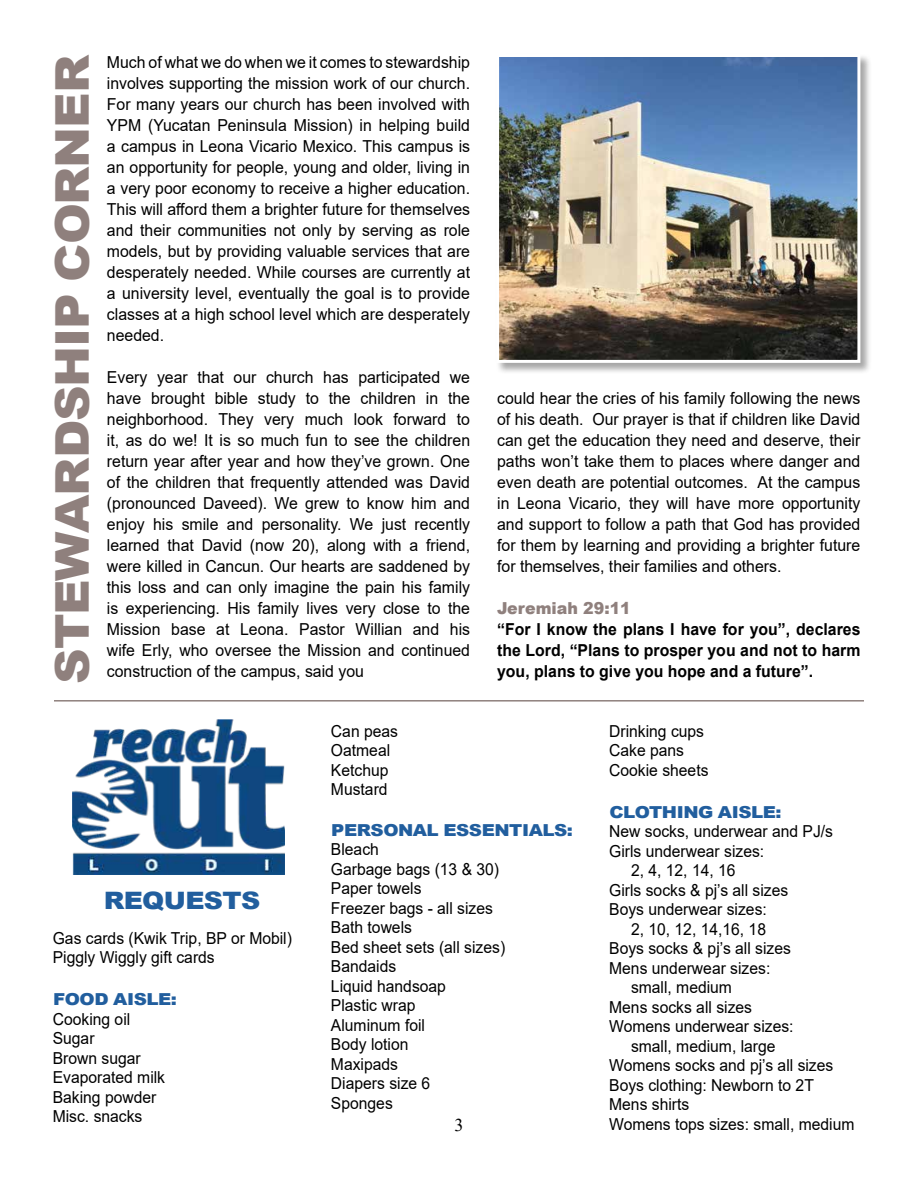
<style>
.page{position:relative;width:918px;height:1188px;background:#fff}
.page>*{position:absolute;margin:0;border:0;box-sizing:border-box;transform-origin:0 0}
.t1{font:900 46.5px "Arial";letter-spacing:-.025em;color:#8f807d;scale:1.06 1}
.t2{font:900 24px "Arial";letter-spacing:-.025em;color:#215e9e;scale:1.11 1}
.t3{font:18px "Times New Roman";color:#000}
.t4{font:16.5px/21px "Arial";color:#000;text-align:justify;scale:.96 1}
.t5{font:16.5px/19.5px "Arial";color:#000;scale:.95 1}
.t6{font:700 16.5px/21px "Arial";color:#000;scale:.96 1}
.t7{font:900 16.5px "Arial";letter-spacing:-.025em;color:#215e9e;scale:1.11 1}
.t8{font:900 16.5px "Arial";color:#8f807d;scale:.96 1}
</style>
<div class="page">
<img style="left:72px;top:719px;width:213px;height:156px">
<div style="left:495px;top:53px;width:377px;height:321px;background:#000;opacity:.35"></div>
<img style="left:500px;top:58px;width:356px;height:301px">
<div style="left:496px;top:54px;width:364px;height:309px;border:3px solid #fff"></div>
<hr style="left:54px;top:700px;width:810px;height:2px;background:#8f807d">
<h1 class="t1" style="left:38px;top:684px;width:595px;rotate:-90deg">STEWARDSHIP CORNER</h1>
<p class="t4" style="left:107px;top:51px;width:380px">Much of what we do when we it comes to stewardship involves supporting the mission work of our church.<br>For many years our church has been involved with YPM (Yucatan Peninsula Mission) in helping build a campus in Leona Vicario Mexico. This campus is an opportunity for people, young and older, living in a very poor economy to receive a higher education.<br>This will afford them a brighter future for themselves and their communities not only by serving as role models, but by providing valuable services that are desperately needed. While courses are currently at a university level, eventually the goal is to provide classes at a high school level which are desperately needed.</p>
<p class="t4" style="left:107px;top:366px;width:380px">Every year that our church has participated we have brought bible study to the children in the neighborhood. They very much look forward to it, as do we! It is so much fun to see the children return year after year and how they’ve grown. One of the children that frequently attended was David (pronounced Daveed). We grew to know him and enjoy his smile and personality. We just recently learned that David (now 20), along with a friend, were killed in Cancun. Our hearts are saddened by this loss and can only imagine the pain his family is experiencing. His family lives very close to the Mission base at Leona. Pastor Willian and his wife Erly, who oversee the Mission and continued construction of the campus, said you</p>
<p class="t4" style="left:497px;top:387px;width:380px">could hear the cries of his family following the news of his death. Our prayer is that if children like David can get the education they need and deserve, their paths won’t take them to places where danger and even death are potential outcomes. At the campus in Leona Vicario, they will have more opportunity and support to follow a path that God has provided for them by learning and providing a brighter future for themselves, their families and others.</p>
<p class="t8" style="left:497px;top:596px;width:141px">Jeremiah 29:11</p>
<p class="t6" style="left:497px;top:619px;width:380px">“For I know the plans I have for you”, declares the Lord, “Plans to prosper you and not to harm</p>
<p class="t6" style="left:497px;top:661px;width:331px">you, plans to give you hope and a future”.</p>
<h2 class="t2" style="left:104px;top:883px;width:143px">REQUESTS</h2>
<p class="t5" style="left:53px;top:928px;width:253px">Gas cards (Kwik Trip, BP or Mobil)<br>Piggly Wiggly gift cards</p>
<p class="t7" style="left:53px;top:987px;width:113px">FOOD AISLE:</p>
<p class="t5" style="left:53px;top:1009px;width:120px">Cooking oil<br>Sugar<br>Brown sugar<br>Evaporated milk<br>Baking powder<br>Misc. snacks</p>
<p class="t5" style="left:331px;top:721px;width:72px">Can peas<br>Oatmeal<br>Ketchup<br>Mustard</p>
<p class="t7" style="left:331px;top:818px;width:219px">PERSONAL ESSENTIALS:</p>
<p class="t5" style="left:331px;top:839px;width:185px">Bleach<br>Garbage bags (13 &amp; 30)<br>Paper towels<br>Freezer bags - all sizes<br>Bath towels<br>Bed sheet sets (all sizes)<br>Bandaids<br>Liquid handsoap<br>Plastic wrap<br>Aluminum foil<br>Body lotion<br>Maxipads<br>Diapers size 6<br>Sponges</p>
<p class="t3" style="left:454px;top:1112px;width:10px">3</p>
<p class="t5" style="left:609px;top:721px;width:106px">Drinking cups<br>Cake pans<br>Cookie sheets</p>
<p class="t7" style="left:610px;top:800px;width:156px">CLOTHING AISLE:</p>
<p class="t5" style="left:609px;top:821px;width:237px">New socks, underwear and PJ/s</p>
<p class="t5" style="left:609px;top:841px;width:165px">Girls underwear sizes:</p>
<p class="t5" style="left:631px;top:860px;width:112px">2, 4, 12, 14, 16</p>
<p class="t5" style="left:609px;top:880px;width:190px">Girls socks &amp; pj’s all sizes</p>
<p class="t5" style="left:609px;top:899px;width:167px">Boys underwear sizes:</p>
<p class="t5" style="left:631px;top:919px;width:144px">2, 10, 12, 14,16, 18</p>
<p class="t5" style="left:609px;top:938px;width:193px">Boys socks &amp; pj’s all sizes</p>
<p class="t5" style="left:609px;top:958px;width:171px">Mens underwear sizes:</p>
<p class="t5" style="left:631px;top:978px;width:108px">small, medium</p>
<p class="t5" style="left:609px;top:997px;width:152px">Mens socks all sizes</p>
<p class="t5" style="left:609px;top:1017px;width:196px">Womens underwear sizes:</p>
<p class="t5" style="left:631px;top:1036px;width:154px">small, medium, large</p>
<p class="t5" style="left:609px;top:1056px;width:237px">Womens socks and pj’s all sizes</p>
<p class="t5" style="left:609px;top:1075px;width:217px">Boys clothing: Newborn to 2T</p>
<p class="t5" style="left:609px;top:1095px;width:86px">Mens shirts</p>
<p class="t5" style="left:609px;top:1114px;width:260px">Womens tops sizes: small, medium</p>
</div>
